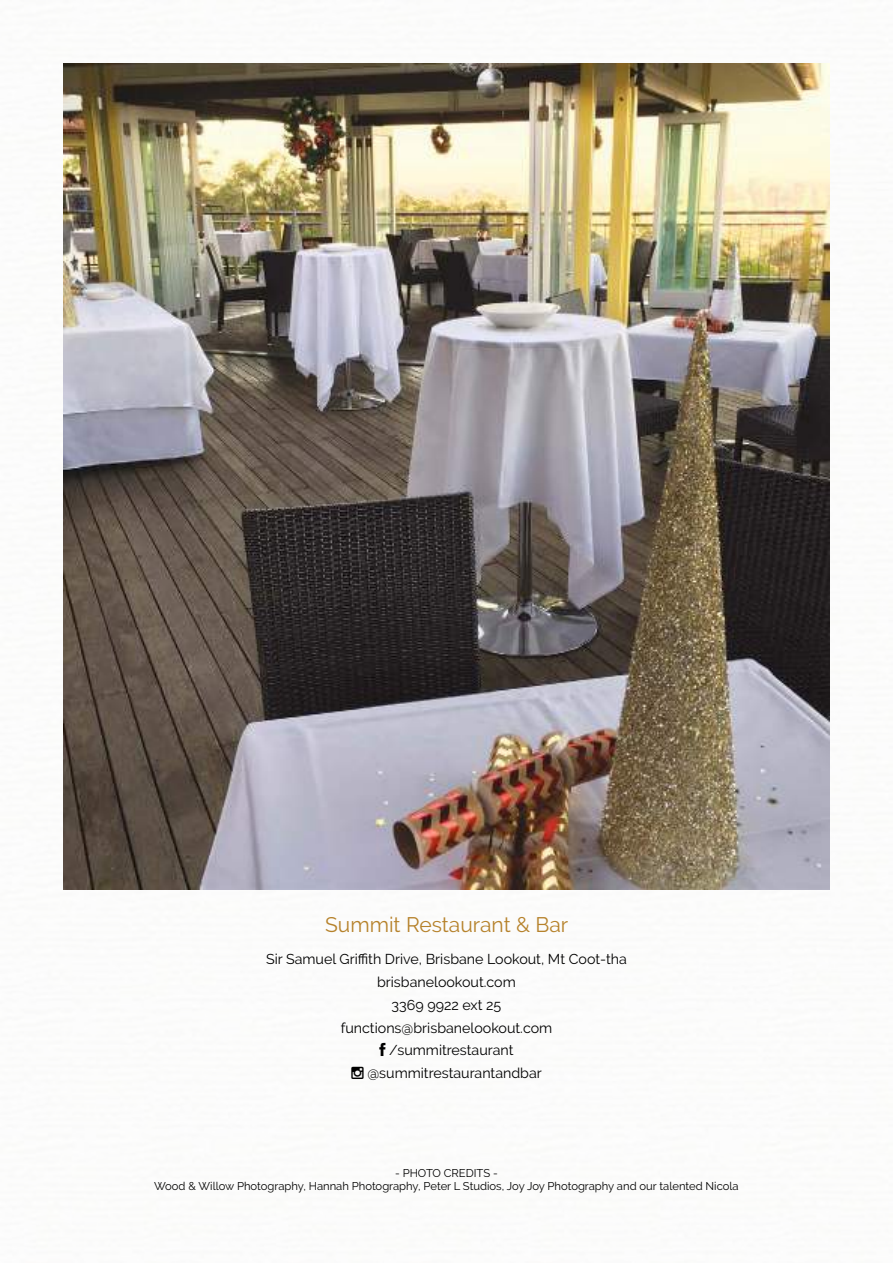
<style>
.page{position:relative;width:893px;height:1263px;background:#fff}
.page>*{position:absolute;margin:0;border:0;box-sizing:border-box;transform-origin:0 0}
.t1{font:21px "Raleway";color:#b6822b}
.t2{font:14.25px "Raleway";color:#000}
.t3{font:11.25px/13.5px "Raleway";color:#000;text-align:center}
</style>
<div class="page">
<img style="left:64px;top:64px;width:765px;height:825px">
<h1 class="t1" style="left:325px;top:912px;width:245px">Summit Restaurant &amp; Bar</h1>
<p class="t2" style="left:266px;top:950px;width:362px">Sir Samuel Griffith Drive, Brisbane Lookout, Mt Coot-tha</p>
<p class="t2" style="left:377px;top:973px;width:140px">brisbanelookout.com</p>
<p class="t2" style="left:392px;top:996px;width:111px">3369 9922 ext 25</p>
<p class="t2" style="left:341px;top:1019px;width:213px">functions@brisbanelookout.com</p>
<p class="t2" style="left:389px;top:1042px;width:126px">/summitrestaurant</p>
<p class="t2" style="left:367px;top:1065px;width:176px">@summitrestaurantandbar</p>
<p class="t3" style="left:154px;top:1166px;width:586px">- PHOTO CREDITS -<br>Wood &amp; Willow Photography, Hannah Photography, Peter L Studios, Joy Joy Photography and our talented Nicola</p>
</div>
